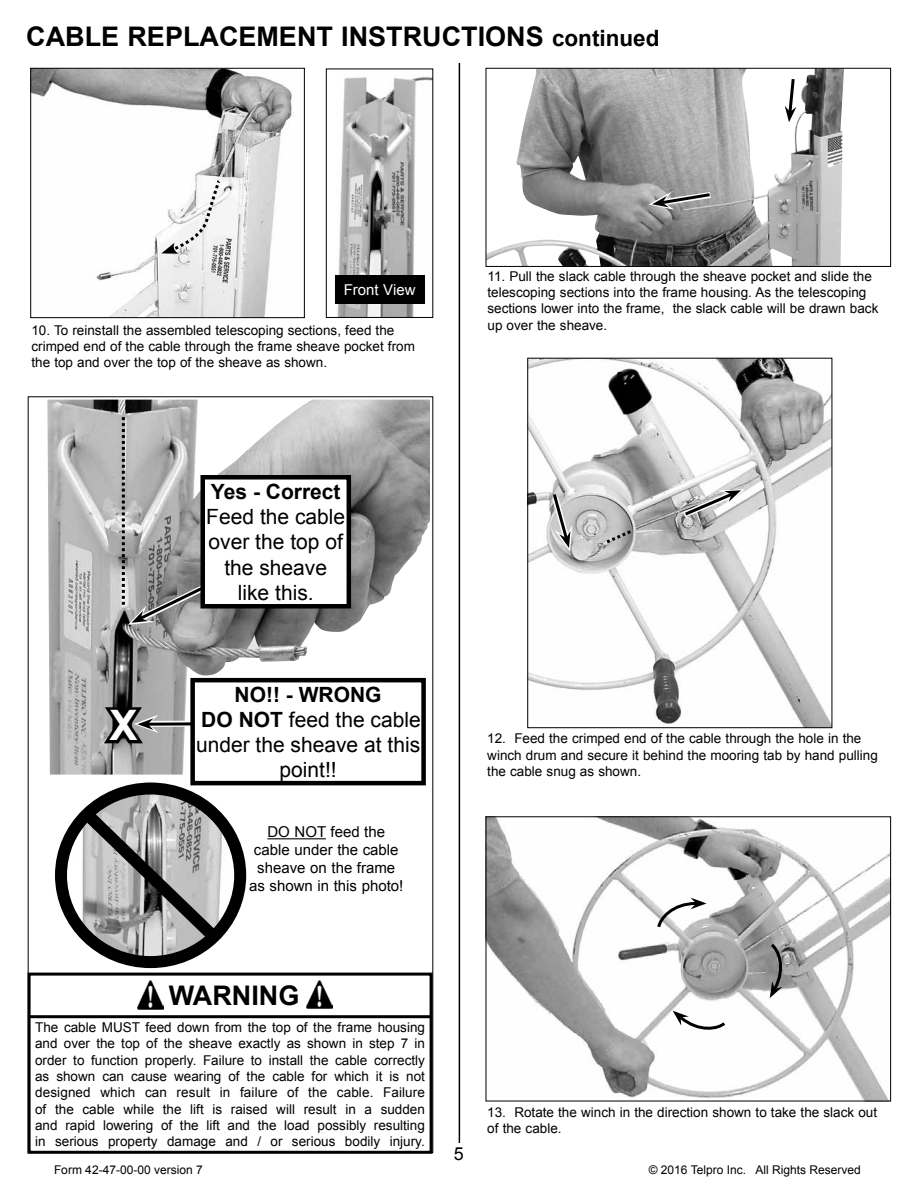
<style>
.page{position:relative;width:918px;height:1188px;background:#fff}
.page>*{position:absolute;margin:0;border:0;box-sizing:border-box;transform-origin:0 0}
.t1{font:700 42px "Arial";color:#fff}
.t2{font:700 27px "Arial";color:#000}
.t3{font:21px/25.2px "Arial";color:#000;text-align:center}
.t4{font:700 21px "Arial";color:#000}
.t5{font:18px "Arial";color:#000}
.t6{font:15px/18.1px "Arial";color:#000;text-align:center}
.t7{font:15px "Arial";color:#fff}
.t8{font:13.5px/16.2px "Arial";color:#000}
.t9{font:12px "Arial";color:#000}
.s1{font-size:22.5px}
.s2{font-weight:700}
</style>
<div class="page">
<hr style="left:459px;top:63px;width:1px;height:1080px;background:#000">
<svg style="left:486px;top:68px;width:405px;height:199px"></svg>
<svg style="left:648px;top:188px;width:69px;height:22px;background:#989898"></svg>
<svg style="left:785px;top:76px;width:11px;height:46px"></svg>
<svg style="left:486px;top:816px;width:405px;height:285px"></svg>
<svg style="left:655px;top:898px;width:52px;height:32px"></svg>
<svg style="left:768px;top:941px;width:18px;height:57px"></svg>
<svg style="left:673px;top:1011px;width:56px;height:22px"></svg>
<svg style="left:527px;top:358px;width:305px;height:370px"></svg>
<svg style="left:603px;top:528px;width:31px;height:18px"></svg>
<svg style="left:676px;top:487px;width:69px;height:35px"></svg>
<svg style="left:548px;top:491px;width:26px;height:61px;background:#b5b5b5"></svg>
<img style="left:337px;top:76px;width:94px;height:240px">
<div style="left:326px;top:69px;width:107px;height:249px;border:1px solid #000"></div>
<div style="left:335px;top:275px;width:89px;height:28px;background:#000"></div>
<img style="left:33px;top:70px;width:259px;height:246px">
<div style="left:31px;top:68px;width:274px;height:250px;border:1px solid #000"></div>
<svg style="left:161px;top:178px;width:61px;height:76px"></svg>
<hr style="left:267px;top:838px;width:59px;height:1px;background:#000">
<img style="left:98px;top:787px;width:137px;height:176px">
<div style="left:55px;top:783px;width:191px;height:185px;border:12px solid #000;border-radius:50%"></div>
<svg style="left:71px;top:798px;width:161px;height:156px;background:#999"></svg>
<img style="left:47px;top:400px;width:383px;height:375px">
<div style="left:203px;top:477px;width:146px;height:129px;background:#fff"></div>
<div style="left:200px;top:475px;width:151px;height:134px;border:4px solid #000"></div>
<svg style="left:159px;top:721px;width:31px;height:6px"></svg>
<svg style="left:159px;top:722px;width:31px;height:4px"></svg>
<svg style="left:98px;top:704px;width:61px;height:45px;background:#696969"></svg>
<svg style="left:122px;top:417px;width:95px;height:209px"></svg>
<div style="left:193px;top:680px;width:231px;height:103px;background:#fff"></div>
<div style="left:190px;top:678px;width:236px;height:107px;border:4px solid #000"></div>
<svg style="left:27px;top:971px;width:407px;height:183px"></svg>
<img style="left:138px;top:981px;width:26px;height:28px">
<img style="left:307px;top:980px;width:26px;height:29px">
<hr style="left:28px;top:1015px;width:402px;height:3px;background:#000">
<h2 class="t2" style="left:26px;top:19px;width:635px">CABLE REPLACEMENT INSTRUCTIONS <span class="s1">continued</span></h2>
<p class="t7" style="left:344px;top:279px;width:73px">Front View</p>
<p class="t8" style="left:31px;top:322px;width:385px">10. To reinstall the assembled telescoping sections, feed the crimped end of the cable through the frame sheave pocket from the top and over the top of the sheave as shown.</p>
<p class="t8" style="left:488px;top:268px;width:392px">11. Pull the slack cable through the sheave pocket and slide the telescoping sections into the frame housing. As the telescoping sections lower into the frame, the slack cable will be drawn back up over the sheave.</p>
<h1 class="t1" style="left:109px;top:698px;width:30px">X</h1>
<h3 class="t4" style="left:211px;top:478px;width:131px">Yes - Correct</h3>
<h3 class="t3" style="left:206px;top:504px;width:140px">Feed the cable over the top of the sheave like this.</h3>
<h3 class="t3" style="left:196px;top:682px;width:226px"><span class="s2">NO!! - WRONG<br>DO NOT</span> feed the cable under the sheave at this point!!</h3>
<p class="t6" style="left:249px;top:823px;width:156px">DO NOT feed the cable under the cable sheave on the frame as shown in this photo!</p>
<p class="t8" style="left:487px;top:731px;width:392px">12. Feed the crimped end of the cable through the hole in the winch drum and secure it behind the mooring tab by hand pulling the cable snug as shown.</p>
<h2 class="t2" style="left:169px;top:978px;width:132px">WARNING</h2>
<p class="t8" style="left:35px;top:1019px;width:391px;text-align:justify">The cable MUST feed down from the top of the frame housing and over the top of the sheave exactly as shown in step 7 in order to function properly. Failure to install the cable correctly as shown can cause wearing of the cable for which it is not designed which can result in failure of the cable. Failure of the cable while the lift is raised will result in a sudden and rapid lowering of the lift and the load possibly resulting in serious property damage and / or serious bodily injury.</p>
<h3 class="t5" style="left:454px;top:1141px;width:12px">5</h3>
<p class="t8" style="left:487px;top:1104px;width:391px">13. Rotate the winch in the direction shown to take the slack out of the cable.</p>
<p class="t9" style="left:54px;top:1162px;width:150px">Form 42-47-00-00 version 7</p>
<p class="t9" style="left:649px;top:1162px;width:214px">© 2016 Telpro Inc. All Rights Reserved</p>
</div>
